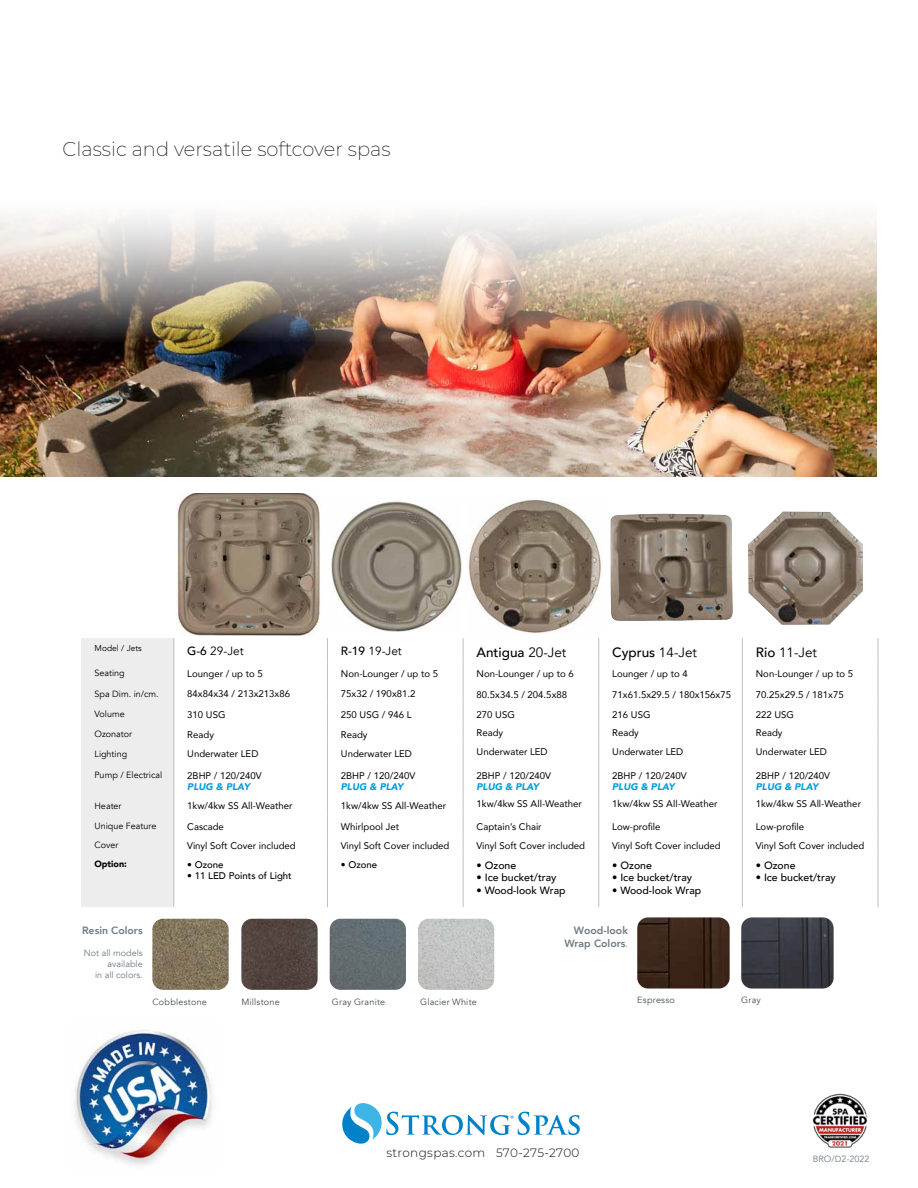
<style>
.page{position:relative;width:918px;height:1188px;background:#fff}
.page>*{position:absolute;margin:0;border:0;box-sizing:border-box;transform-origin:0 0}
.t1{font:200 19.5px "Montserrat";color:#0c0e0d}
.t2{font:500 13.5px "Avenir";color:#000}
.t3{font:13.5px "Avenir";color:#000}
.t4{font:300 12px "Montserrat";letter-spacing:.03em;color:#0c0e0d}
.t5{font:11.85px "Avenir";color:#000}
.t6{font:500 10.5px "Avenir";color:#000}
.t7{font:800 10.5px/12.6px "Avenir";color:#6d7a82;text-align:right}
.t8{font:9.6px "Avenir";color:#000}
.t9{font:italic 900 9.6px "Avenir";color:#009cda}
.t10{font:500 9.6px "Avenir";color:#000}
.t11{font:9px "Avenir";color:#000}
.t12{font:9px "Avenir";letter-spacing:.025em;color:#454f55}
.t13{font:9px/10.8px "Avenir";color:#6d7a82;text-align:right}
.t14{font:900 9px "Avenir";color:#000}
.t15{font:8.4px "Avenir";color:#000}
.s1{font-weight:500}
.s2{font-weight:400}
.s3{font-weight:400;font-size:9px}
</style>
<div class="page">
<img style="left:0;top:342px;width:877px;height:134px">
<svg style="left:174px;top:501px;width:704px;height:406px"></svg>
<svg style="left:327px;top:638px;width:1px;height:126px"></svg>
<svg style="left:463px;top:638px;width:1px;height:126px"></svg>
<svg style="left:598px;top:638px;width:1px;height:126px"></svg>
<svg style="left:742px;top:638px;width:1px;height:126px"></svg>
<svg style="left:878px;top:638px;width:1px;height:126px"></svg>
<hr style="left:327px;top:764px;width:1px;height:31px;background:#bcbec0">
<hr style="left:463px;top:764px;width:1px;height:31px;background:#bcbec0">
<hr style="left:598px;top:764px;width:1px;height:31px;background:#bcbec0">
<hr style="left:742px;top:764px;width:1px;height:31px;background:#bcbec0">
<hr style="left:878px;top:764px;width:1px;height:31px;background:#bcbec0">
<div style="left:81px;top:638px;width:93px;height:269px;background:#eeeded"></div>
<svg style="left:327px;top:795px;width:1px;height:59px"></svg>
<svg style="left:463px;top:795px;width:1px;height:59px"></svg>
<svg style="left:598px;top:795px;width:1px;height:59px"></svg>
<svg style="left:742px;top:795px;width:1px;height:59px"></svg>
<svg style="left:878px;top:795px;width:1px;height:59px"></svg>
<hr style="left:173px;top:854px;width:1px;height:53px;background:#bcbec0">
<hr style="left:327px;top:854px;width:1px;height:53px;background:#bcbec0">
<hr style="left:463px;top:854px;width:1px;height:53px;background:#bcbec0">
<hr style="left:598px;top:854px;width:1px;height:53px;background:#bcbec0">
<hr style="left:742px;top:854px;width:1px;height:53px;background:#bcbec0">
<hr style="left:878px;top:854px;width:1px;height:53px;background:#bcbec0">
<img style="left:177px;top:493px;width:143px;height:142px">
<img style="left:332px;top:502px;width:130px;height:130px">
<img style="left:812px;top:1093px;width:56px;height:55px">
<img style="left:0;top:216px;width:877px;height:126px">
<img style="left:467px;top:499px;width:135px;height:135px">
<img style="left:610px;top:514px;width:118px;height:107px">
<img style="left:748px;top:511px;width:115px;height:114px">
<img style="left:152px;top:919px;width:77px;height:71px">
<img style="left:241px;top:919px;width:77px;height:71px">
<img style="left:330px;top:919px;width:76px;height:71px">
<img style="left:637px;top:917px;width:93px;height:72px">
<img style="left:741px;top:917px;width:93px;height:72px">
<img style="left:418px;top:919px;width:76px;height:71px">
<svg style="left:342px;top:1103px;width:238px;height:41px"></svg>
<img style="left:74px;top:1030px;width:139px;height:135px">
<h1 class="t1" style="left:63px;top:136px;width:330px">Classic and versatile softcover spas</h1>
<p class="t15" style="left:94px;top:643px;width:49px">Model / Jets</p>
<p class="t5" style="left:187px;top:644px;width:58px"><span class="s1">G-6</span> 29-Jet</p>
<p class="t5" style="left:341px;top:644px;width:62px"><span class="s1">R-19</span> 19-Jet</p>
<h2 class="t2" style="left:477px;top:641px;width:91px">Antigua <span class="s2">20-Jet</span></h2>
<h2 class="t2" style="left:612px;top:641px;width:86px">Cyprus <span class="s2">14-Jet</span></h2>
<h2 class="t3" style="left:756px;top:644px;width:63px"><span class="s1">Rio</span> 11-Jet</h2>
<p class="t11" style="left:94px;top:668px;width:32px">Seating</p>
<p class="t8" style="left:187px;top:666px;width:77px">Lounger / up to 5</p>
<p class="t8" style="left:341px;top:666px;width:99px">Non-Lounger / up to 5</p>
<p class="t8" style="left:477px;top:666px;width:99px">Non-Lounger / up to 6</p>
<p class="t8" style="left:612px;top:666px;width:77px">Lounger / up to 4</p>
<p class="t8" style="left:756px;top:666px;width:99px">Non-Lounger / up to 5</p>
<p class="t11" style="left:94px;top:688px;width:66px">Spa Dim. in/cm.</p>
<p class="t8" style="left:187px;top:686px;width:104px">84x84x34 / 213x213x86</p>
<p class="t8" style="left:341px;top:686px;width:76px">75x32 / 190x81.2</p>
<p class="t8" style="left:477px;top:687px;width:92px">80.5x34.5 / 204.5x88</p>
<p class="t8" style="left:612px;top:687px;width:120px">71x61.5x29.5 / 180x156x75</p>
<p class="t8" style="left:756px;top:687px;width:89px">70.25x29.5 / 181x75</p>
<p class="t11" style="left:94px;top:709px;width:32px">Volume</p>
<p class="t8" style="left:187px;top:707px;width:40px">310 USG</p>
<p class="t8" style="left:341px;top:707px;width:72px">250 USG / 946 L</p>
<p class="t8" style="left:477px;top:707px;width:40px">270 USG</p>
<p class="t8" style="left:612px;top:707px;width:40px">216 USG</p>
<p class="t8" style="left:756px;top:707px;width:40px">222 USG</p>
<p class="t11" style="left:94px;top:729px;width:39px">Ozonator</p>
<p class="t8" style="left:187px;top:727px;width:28px">Ready</p>
<p class="t8" style="left:341px;top:727px;width:28px">Ready</p>
<p class="t8" style="left:477px;top:725px;width:28px">Ready</p>
<p class="t8" style="left:612px;top:725px;width:28px">Ready</p>
<p class="t8" style="left:756px;top:725px;width:28px">Ready</p>
<p class="t11" style="left:94px;top:748px;width:34px">Lighting</p>
<p class="t8" style="left:187px;top:746px;width:73px">Underwater LED</p>
<p class="t8" style="left:341px;top:746px;width:73px">Underwater LED</p>
<p class="t8" style="left:477px;top:744px;width:73px">Underwater LED</p>
<p class="t8" style="left:612px;top:744px;width:73px">Underwater LED</p>
<p class="t8" style="left:756px;top:744px;width:73px">Underwater LED</p>
<p class="t11" style="left:94px;top:769px;width:69px">Pump / Electrical</p>
<p class="t8" style="left:187px;top:767px;width:76px">2BHP / 120/240V</p>
<p class="t9" style="left:187px;top:779px;width:64px">PLUG &amp; PLAY</p>
<p class="t8" style="left:341px;top:767px;width:76px">2BHP / 120/240V</p>
<p class="t9" style="left:341px;top:779px;width:64px">PLUG &amp; PLAY</p>
<p class="t8" style="left:477px;top:767px;width:76px">2BHP / 120/240V</p>
<p class="t9" style="left:477px;top:779px;width:64px">PLUG &amp; PLAY</p>
<p class="t8" style="left:612px;top:767px;width:76px">2BHP / 120/240V</p>
<p class="t9" style="left:612px;top:779px;width:64px">PLUG &amp; PLAY</p>
<p class="t8" style="left:756px;top:767px;width:76px">2BHP / 120/240V</p>
<p class="t9" style="left:756px;top:779px;width:64px">PLUG &amp; PLAY</p>
<p class="t11" style="left:94px;top:800px;width:29px">Heater</p>
<p class="t8" style="left:187px;top:798px;width:107px">1kw/4kw SS All-Weather</p>
<p class="t8" style="left:341px;top:798px;width:107px">1kw/4kw SS All-Weather</p>
<p class="t8" style="left:477px;top:796px;width:107px">1kw/4kw SS All-Weather</p>
<p class="t8" style="left:612px;top:796px;width:107px">1kw/4kw SS All-Weather</p>
<p class="t8" style="left:756px;top:796px;width:107px">1kw/4kw SS All-Weather</p>
<p class="t11" style="left:94px;top:821px;width:63px">Unique Feature</p>
<p class="t8" style="left:187px;top:819px;width:38px">Cascade</p>
<p class="t8" style="left:341px;top:819px;width:60px">Whirlpool Jet</p>
<p class="t8" style="left:477px;top:819px;width:67px">Captain’s Chair</p>
<p class="t8" style="left:612px;top:819px;width:50px">Low-profile</p>
<p class="t8" style="left:756px;top:819px;width:50px">Low-profile</p>
<p class="t11" style="left:94px;top:840px;width:26px">Cover</p>
<p class="t8" style="left:187px;top:838px;width:110px">Vinyl Soft Cover included</p>
<p class="t8" style="left:341px;top:838px;width:110px">Vinyl Soft Cover included</p>
<p class="t8" style="left:477px;top:838px;width:110px">Vinyl Soft Cover included</p>
<p class="t8" style="left:612px;top:838px;width:110px">Vinyl Soft Cover included</p>
<p class="t8" style="left:756px;top:838px;width:110px">Vinyl Soft Cover included</p>
<p class="t14" style="left:94px;top:856px;width:34px">Option:</p>
<p class="t10" style="left:187px;top:856px;width:38px">• Ozone</p>
<p class="t10" style="left:187px;top:868px;width:106px">• 11 LED Points of Light</p>
<p class="t10" style="left:341px;top:856px;width:38px">• Ozone</p>
<p class="t6" style="left:477px;top:856px;width:41px">• Ozone</p>
<p class="t6" style="left:477px;top:869px;width:81px">• Ice bucket/tray</p>
<p class="t6" style="left:477px;top:881px;width:91px">• Wood-look Wrap</p>
<p class="t6" style="left:612px;top:856px;width:41px">• Ozone</p>
<p class="t6" style="left:612px;top:869px;width:81px">• Ice bucket/tray</p>
<p class="t6" style="left:612px;top:881px;width:91px">• Wood-look Wrap</p>
<p class="t6" style="left:756px;top:856px;width:41px">• Ozone</p>
<p class="t6" style="left:756px;top:869px;width:81px">• Ice bucket/tray</p>
<p class="t7" style="left:82px;top:925px;width:62px">Resin Colors</p>
<p class="t13" style="left:84px;top:948px;width:60px">Not all models available<br>in all colors.</p>
<p class="t12" style="left:152px;top:996px;width:56px">Cobblestone</p>
<p class="t12" style="left:241px;top:996px;width:40px">Millstone</p>
<p class="t12" style="left:332px;top:996px;width:55px">Gray Granite</p>
<p class="t7" style="left:564px;top:925px;width:65px">Wood-look<br>Wrap Colors<span class="s3">.</span></p>
<p class="t12" style="left:420px;top:996px;width:58px">Glacier White</p>
<p class="t12" style="left:637px;top:995px;width:39px">Espresso</p>
<p class="t12" style="left:741px;top:995px;width:21px">Gray</p>
<p class="t4" style="left:386px;top:1144px;width:195px">strongspas.com 570-275-2700</p>
<p class="t13" style="left:813px;top:1154px;width:58px">BRO/D2-2022</p>
</div>
